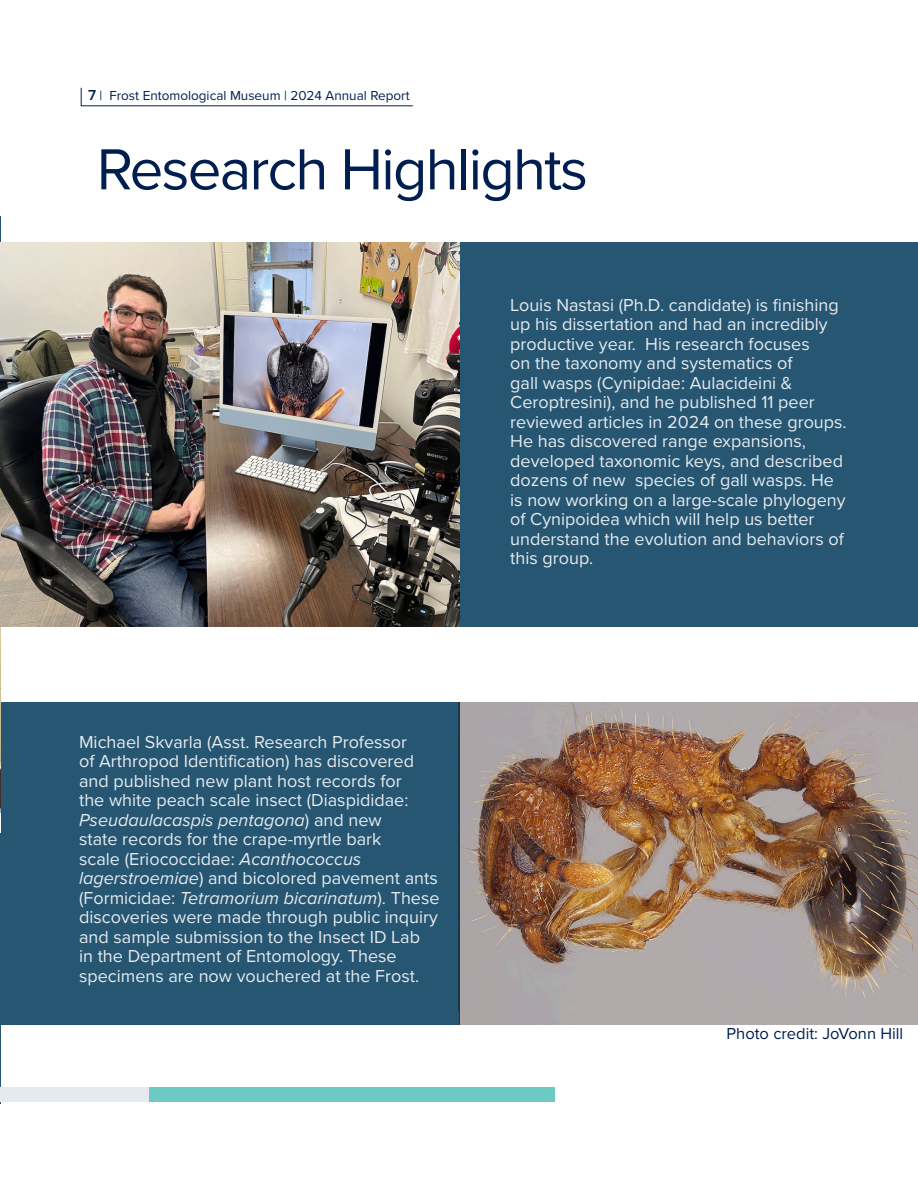
<style>
.page{position:relative;width:918px;height:1188px;background:#fff}
.page>*{position:absolute;margin:0;border:0;box-sizing:border-box;transform-origin:0 0}
.t1{font:60px "Proxima Nova";letter-spacing:-.03em;color:#001f50}
.t2{font:18px/19.5px "Proxima Nova";color:#e4eaed}
.t3{font:16.5px "Proxima Nova";color:#001f50}
.t4{font:13.5px "Proxima Nova";color:#001f50}
.s1{font-weight:600;font-size:15px}
.s2{font-style:italic}
</style>
<div class="page">
<svg style="left:81px;top:87px;width:332px;height:19px"></svg>
<hr style="left:0;top:216px;width:1px;height:234px;background:#275673">
<img style="left:0;top:626px;width:1px;height:186px">
<hr style="left:0;top:834px;width:1px;height:270px;background:#275673">
<div style="left:460px;top:242px;width:458px;height:384px;background:#275673"></div>
<img style="left:0;top:242px;width:460px;height:384px">
<div style="left:149px;top:1088px;width:405px;height:14px;background:#6dc9c4"></div>
<div style="left:0;top:1088px;width:149px;height:14px;background:#e4eaed"></div>
<img style="left:460px;top:702px;width:458px;height:310px">
<div style="left:1px;top:702px;width:459px;height:322px;background:#275673"></div>
<p class="t4" style="left:88px;top:85px;width:323px"><span class="s1">7</span> | Frost Entomological Museum | 2024 Annual Report</p>
<p class="t1" style="left:97px;top:125px;width:493px">Research Highlights</p>
<p class="t2" style="left:79px;top:731px;width:362px">Michael Skvarla (Asst. Research Professor<br>of Arthropod Identification) has discovered and published new plant host records for<br>the white peach scale insect (Diaspididae:<br><span class="s2">Pseudaulacaspis pentagona</span>) and new<br>state records for the crape-myrtle bark<br>scale (Eriococcidae: <span class="s2">Acanthococcus lagerstroemiae</span>) and bicolored pavement ants (Formicidae: <span class="s2">Tetramorium bicarinatum</span>). These discoveries were made through public inquiry and sample submission to the Insect ID Lab<br>in the Department of Entomology. These specimens are now vouchered at the Frost.</p>
<p class="t2" style="left:510px;top:294px;width:338px">Louis Nastasi (Ph.D. candidate) is finishing up his dissertation and had an incredibly productive year. His research focuses<br>on the taxonomy and systematics of<br>gall wasps (Cynipidae: Aulacideini &amp; Ceroptresini), and he published 11 peer reviewed articles in 2024 on these groups.<br>He has discovered range expansions, developed taxonomic keys, and described dozens of new species of gall wasps. He is now working on a large-scale phylogeny of Cynipoidea which will help us better understand the evolution and behaviors of this group.</p>
<p class="t3" style="left:727px;top:1021px;width:178px">Photo credit: JoVonn Hill</p>
</div>
